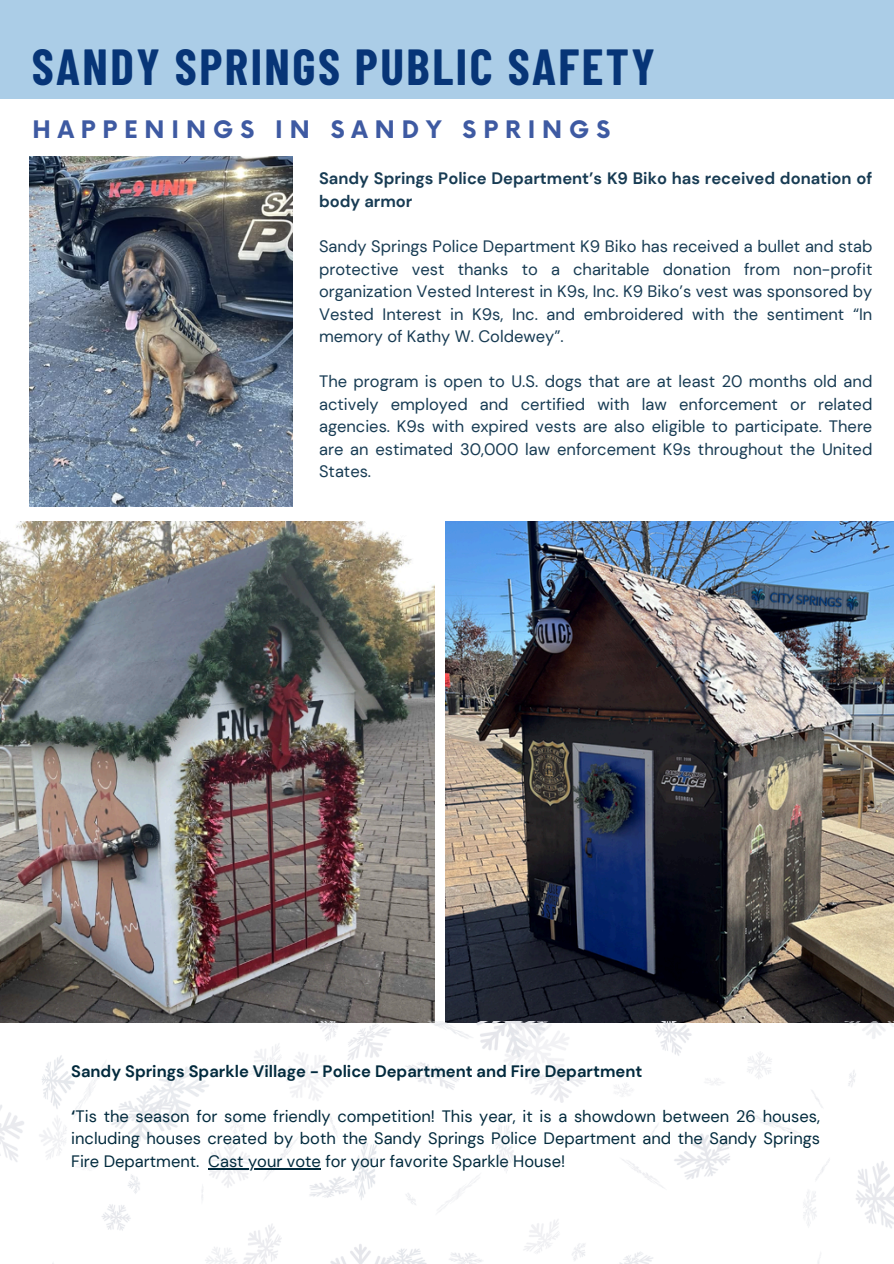
<style>
.page{position:relative;width:894px;height:1264px;background:#fff}
.page>*{position:absolute;margin:0;border:0;box-sizing:border-box;transform-origin:0 0}
.t1{font:700 49.5px "Barlow Condensed";letter-spacing:.05em;color:#073577}
.t2{font:700 23.55px "Now";letter-spacing:.295em;color:#3e5aa2}
.t3{font:16.5px/22.5px "DM Sans";color:#173b53;text-align:justify}
.t4{font:16.5px/22.5px "DM Sans";color:#022a3d;text-align:justify}
.t5{font:700 16.5px/22.5px "DM Sans";color:#173b53}
.t6{font:700 16.5px "DM Sans";color:#022a3d}
.s1{font-weight:700}
</style>
<div class="page">
<img style="left:0;top:521px;width:434px;height:500px">
<img style="left:446px;top:521px;width:447px;height:500px">
<div style="left:0;top:0;width:893px;height:99px;background:#abcde7"></div>
<img style="left:30px;top:157px;width:262px;height:350px">
<img style="left:0;top:1021px;width:893px;height:242px">
<hr style="left:208px;top:1168px;width:113px;height:1px;background:#022a3d">
<h1 class="t1" style="left:32px;top:35px;width:624px">SANDY SPRINGS PUBLIC SAFETY</h1>
<h2 class="t2" style="left:32px;top:116px;width:579px">HAPPENINGS IN SANDY SPRINGS</h2>
<p class="t5" style="left:319px;top:168px;width:554px">Sandy Springs Police Department’s K9 Biko has received donation of body armor</p>
<p class="t3" style="left:319px;top:235px;width:554px">Sandy Springs Police Department K9 Biko has received a bullet and stab protective vest thanks to a charitable donation from non-profit organization Vested Interest in K9s, Inc. K9 Biko’s vest was sponsored by Vested Interest in K9s, Inc. and embroidered with the sentiment “In memory of Kathy W. Coldewey”.</p>
<p class="t3" style="left:319px;top:370px;width:554px">The program is open to U.S. dogs that are at least 20 months old and actively employed and certified with law enforcement or related agencies. K9s with expired vests are also eligible to participate. There are an estimated 30,000 law enforcement K9s throughout the United States.</p>
<p class="t6" style="left:71px;top:1060px;width:572px">Sandy Springs Sparkle Village - Police Department and Fire Department</p>
<h3 class="t4" style="left:71px;top:1105px;width:750px"><span class="s1">‘</span>Tis the season for some friendly competition! This year, it is a showdown between 26 houses, including houses created by both the Sandy Springs Police Department and the Sandy Springs Fire Department.</h3>
<p class="t4" style="left:208px;top:1150px;width:358px">Cast your vote for your favorite Sparkle House!</p>
</div>
